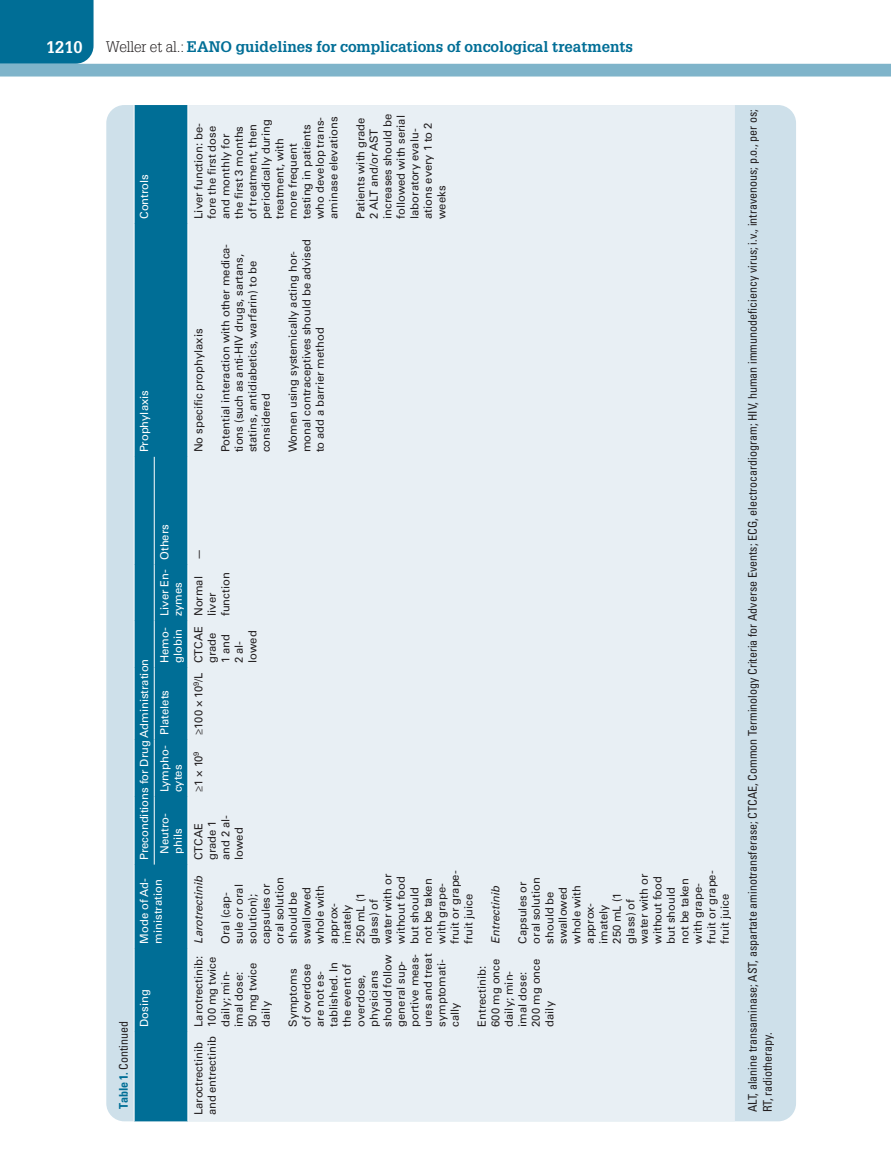
<style>
.page{position:relative;width:891px;height:1175px;background:#fff}
.page>*{position:absolute;margin:0;border:0;box-sizing:border-box;transform-origin:0 0}
.t1{font:700 16.5px "Glypha LT Std";color:#fff}
.t2{font:700 15px "Glypha LT Std";color:#006e96}
.t3{font:condensed 12px/15px "Univers LT Std";color:#231f20}
.t4{font:11.25px/13.5px "Univers LT Std";color:#231f20}
.t5{font:11.25px/13.5px "Univers LT Std";color:#fff}
.t6{font:italic 11.25px "Univers LT Std";color:#231f20}
.s1{font-weight:300;color:#231f20}
.s2{font-weight:700;color:#006e96}
</style>
<div class="page">
<div style="left:0;top:0;width:94px;height:64px;background:#006e96"></div>
<div style="left:0;top:64px;width:891px;height:12px;background:#7fb4ca"></div>
<div style="left:106px;top:105px;width:690px;height:1016px;background:#cee0ea;border-radius:18px"></div>
<svg style="left:135px;top:105px;width:53px;height:1016px;background:#12789d"></svg>
<div style="left:189px;top:105px;width:546px;height:1016px;background:#e8eff4"></div>
<hr style="left:134px;top:1031px;width:1px;height:90px;background:#fff">
<hr style="left:188px;top:1031px;width:1px;height:90px;background:#fff">
<hr style="left:134px;top:948px;width:1px;height:83px;background:#fff">
<hr style="left:188px;top:948px;width:1px;height:83px;background:#fff">
<hr style="left:134px;top:864px;width:1px;height:84px;background:#fff">
<hr style="left:188px;top:864px;width:1px;height:84px;background:#fff">
<hr style="left:134px;top:796px;width:1px;height:68px;background:#fff">
<hr style="left:134px;top:739px;width:1px;height:57px;background:#fff">
<hr style="left:134px;top:667px;width:1px;height:72px;background:#fff">
<hr style="left:134px;top:620px;width:1px;height:47px;background:#fff">
<hr style="left:134px;top:564px;width:1px;height:56px;background:#fff">
<hr style="left:134px;top:457px;width:1px;height:107px;background:#fff">
<hr style="left:134px;top:223px;width:1px;height:234px;background:#fff">
<hr style="left:188px;top:223px;width:1px;height:234px;background:#fff">
<hr style="left:134px;top:105px;width:1px;height:118px;background:#fff">
<hr style="left:188px;top:105px;width:1px;height:118px;background:#fff">
<hr style="left:154px;top:796px;width:1px;height:68px;background:#fff">
<hr style="left:188px;top:796px;width:1px;height:68px;background:#fff">
<hr style="left:154px;top:739px;width:1px;height:57px;background:#fff">
<hr style="left:188px;top:739px;width:1px;height:57px;background:#fff">
<hr style="left:154px;top:667px;width:1px;height:72px;background:#fff">
<hr style="left:188px;top:667px;width:1px;height:72px;background:#fff">
<hr style="left:154px;top:620px;width:1px;height:47px;background:#fff">
<hr style="left:188px;top:620px;width:1px;height:47px;background:#fff">
<hr style="left:154px;top:564px;width:1px;height:56px;background:#fff">
<hr style="left:188px;top:564px;width:1px;height:56px;background:#fff">
<hr style="left:154px;top:457px;width:1px;height:107px;background:#fff">
<hr style="left:188px;top:457px;width:1px;height:107px;background:#fff">
<h1 class="t1" style="left:46px;top:37px;width:38px">1210</h1>
<h2 class="t2" style="left:106px;top:37px;width:528px"><span class="s1">Weller et al.:</span> EANO guidelines for complications of oncological treatments</h2>
<p class="t3" style="left:116px;top:1108px;width:89px;rotate:-90deg"><span class="s2">Table 1.</span> Continued</p>
<p class="t5" style="left:138px;top:219px;width:46px;rotate:-90deg">Controls</p>
<p class="t5" style="left:138px;top:452px;width:64px;rotate:-90deg">Prophylaxis</p>
<p class="t5" style="left:138px;top:860px;width:203px;rotate:-90deg">Preconditions for Drug Administration</p>
<p class="t5" style="left:158px;top:560px;width:37px;rotate:-90deg">Others</p>
<p class="t5" style="left:158px;top:616px;width:48px;rotate:-90deg">Liver En&shy;zymes</p>
<p class="t5" style="left:158px;top:663px;width:37px;rotate:-90deg">Hemo&shy;globin</p>
<p class="t5" style="left:158px;top:735px;width:47px;rotate:-90deg">Platelets</p>
<p class="t5" style="left:158px;top:792px;width:48px;rotate:-90deg">Lympho&shy;cytes</p>
<p class="t5" style="left:158px;top:854px;width:42px;rotate:-90deg">Neutro&shy;phils</p>
<p class="t5" style="left:138px;top:943px;width:67px;rotate:-90deg">Mode of Ad&shy;ministration</p>
<p class="t5" style="left:138px;top:1026px;width:39px;rotate:-90deg">Dosing</p>
<p class="t4" style="left:192px;top:219px;width:104px;rotate:-90deg">Liver function: be&shy;fore the first dose and monthly for the first 3 months of treatment, then periodically during treatment, with more frequent testing in patients who develop trans&shy;aminase elevations</p>
<p class="t4" style="left:354px;top:219px;width:107px;rotate:-90deg">Patients with grade<br>2 ALT and/or AST increases should be followed with serial laboratory evalu&shy;ations every 1 to 2 weeks</p>
<p class="t3" style="left:745px;top:1112px;width:1004px;rotate:-90deg">ALT, alanine transaminase; AST, aspartate aminotransferase; CTCAE, Common Terminology Criteria for Adverse Events; ECG, electrocardiogram; HIV, human immunodeficiency virus; i.v., intravenous; p.o., per os;<br>RT, radiotherapy.</p>
<p class="t4" style="left:219px;top:452px;width:210px;rotate:-90deg">Potential interaction with other medica&shy;tions (such as anti-HIV drugs, sartans, statins, antidiabetics, warfarin) to be considered</p>
<p class="t4" style="left:286px;top:452px;width:215px;rotate:-90deg">Women using systemically acting hor&shy;monal contraceptives should be advised to add a barrier method</p>
<p class="t4" style="left:192px;top:452px;width:125px;rotate:-90deg">No specific prophylaxis</p>
<p class="t4" style="left:192px;top:560px;width:13px;rotate:-90deg">—</p>
<p class="t4" style="left:192px;top:616px;width:45px;rotate:-90deg">Normal liver function</p>
<p class="t4" style="left:192px;top:663px;width:38px;text-indent:-72px;rotate:-90deg">≥100 × 10<sup>9</sup>/L CTCAE grade<br>1 and<br>2 al&shy;lowed</p>
<p class="t4" style="left:192px;top:792px;width:42px;rotate:-90deg">≥1 × 10<sup>9</sup></p>
<p class="t4" style="left:192px;top:860px;width:47px;rotate:-90deg">CTCAE grade 1 and 2 al&shy;lowed</p>
<p class="t6" style="left:192px;top:943px;width:69px;rotate:-90deg">Larotrectinib</p>
<p class="t4" style="left:219px;top:943px;width:75px;rotate:-90deg">Oral (cap&shy;sule or oral solution); capsules or oral solution should be swallowed whole with approx&shy;imately<br>250 mL (1 glass) of water with or without food but should not be taken with grape&shy;fruit or grape&shy;fruit juice</p>
<p class="t4" style="left:516px;top:943px;width:75px;rotate:-90deg">Capsules or oral solution should be swallowed whole with approx&shy;imately<br>250 mL (1 glass) of water with or without food but should not be taken with grape&shy;fruit or grape&shy;fruit juice</p>
<p class="t6" style="left:489px;top:943px;width:59px;rotate:-90deg">Entrectinib</p>
<p class="t4" style="left:192px;top:1026px;width:72px;rotate:-90deg">Larotrectinib:<br>100 mg twice daily; min&shy;imal dose:<br>50 mg twice daily</p>
<p class="t4" style="left:286px;top:1026px;width:75px;rotate:-90deg">Symptoms<br>of overdose are not es&shy;tablished. In the event of overdose, physicians should follow general sup&shy;portive meas&shy;ures and treat symptomati&shy;cally</p>
<p class="t4" style="left:475px;top:1026px;width:69px;rotate:-90deg">Entrectinib:<br>600 mg once daily; min&shy;imal dose:<br>200 mg once daily</p>
<p class="t4" style="left:192px;top:1115px;width:81px;rotate:-90deg">Laroctrectinib and entrectinib</p>
</div>
